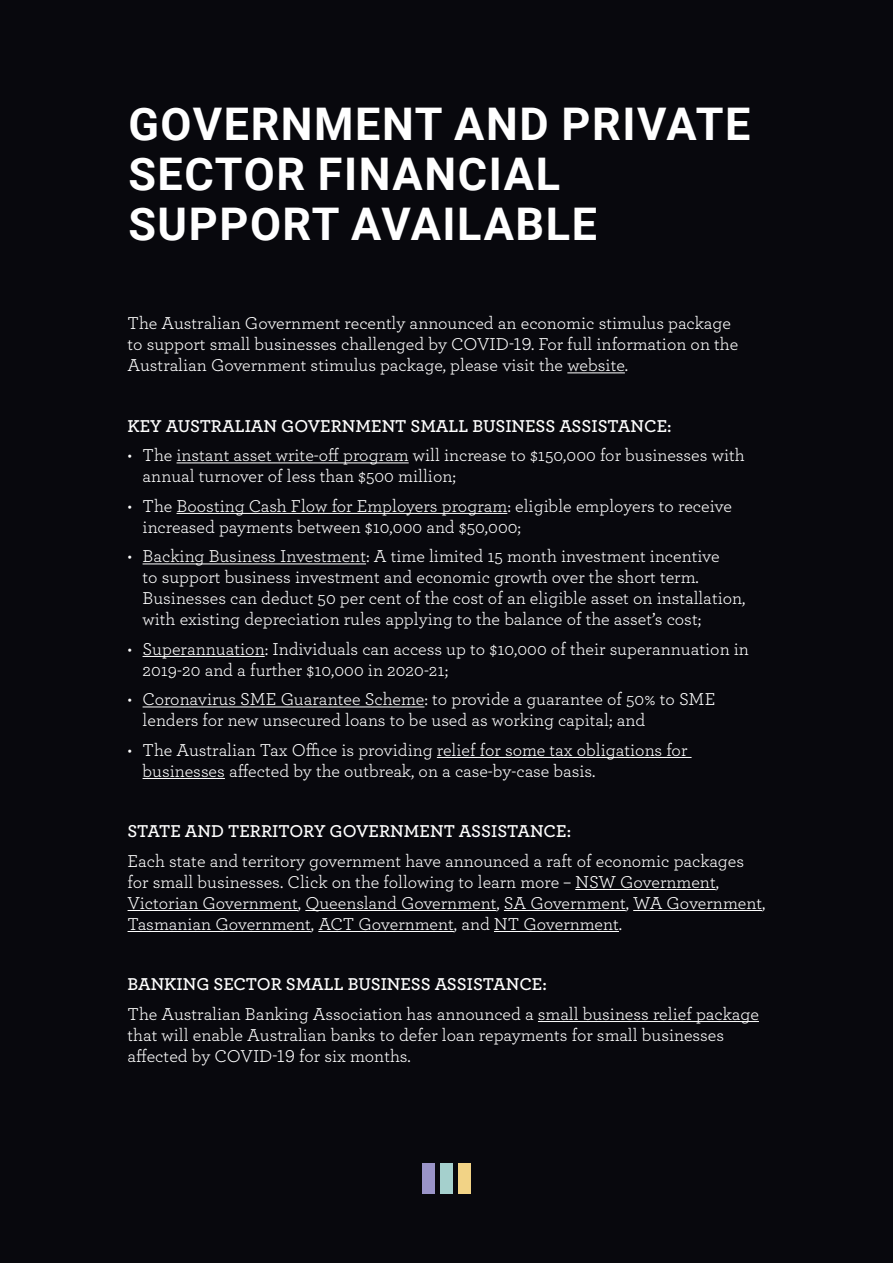
<style>
.page{position:relative;width:893px;height:1263px;background:#08080d}
.page>*{position:absolute;margin:0;border:0;box-sizing:border-box;transform-origin:0 0}
.Heading{font:700 45px/50.1px "Roboto";letter-spacing:.035em;color:#fff}
.Body_Text{font:18px/21px "Archer Pro";color:#fff}
.Body_Text-2{font:600 18px "Archer Pro";color:#fff}
</style>
<div class="page">
<div style="left:423px;top:1163px;width:12px;height:31px;background:#9a94c8"></div>
<div style="left:440px;top:1163px;width:12px;height:31px;background:#a5d0cd"></div>
<div style="left:458px;top:1163px;width:12px;height:31px;background:#f2d386"></div>
<hr style="left:567px;top:372px;width:58px;height:1px;background:#fff">
<hr style="left:177px;top:462px;width:232px;height:1px;background:#fff">
<hr style="left:177px;top:513px;width:330px;height:1px;background:#fff">
<hr style="left:143px;top:563px;width:223px;height:1px;background:#fff">
<hr style="left:143px;top:656px;width:122px;height:1px;background:#fff">
<hr style="left:143px;top:706px;width:281px;height:1px;background:#fff">
<hr style="left:437px;top:757px;width:255px;height:1px;background:#fff">
<hr style="left:143px;top:778px;width:82px;height:1px;background:#fff">
<hr style="left:575px;top:889px;width:141px;height:1px;background:#fff">
<hr style="left:128px;top:910px;width:170px;height:1px;background:#fff">
<hr style="left:305px;top:910px;width:191px;height:1px;background:#fff">
<hr style="left:504px;top:910px;width:122px;height:1px;background:#fff">
<hr style="left:633px;top:910px;width:129px;height:1px;background:#fff">
<hr style="left:128px;top:931px;width:183px;height:1px;background:#fff">
<hr style="left:318px;top:931px;width:136px;height:1px;background:#fff">
<hr style="left:494px;top:931px;width:125px;height:1px;background:#fff">
<hr style="left:538px;top:1021px;width:221px;height:1px;background:#fff">
<p class="Heading" style="left:128px;top:97px;width:624px">GOVERNMENT AND PRIVATE<br>SECTOR FINANCIAL<br>SUPPORT AVAILABLE</p>
<p class="Body_Text" style="left:128px;top:312px;width:612px">The Australian Government recently announced an economic stimulus package to support small businesses challenged by COVID-19. For full information on the<br>Australian Government stimulus package, please visit the website.</p>
<p class="Body_Text-2" style="left:128px;top:412px;width:545px">KEY AUSTRALIAN GOVERNMENT SMALL BUSINESS ASSISTANCE:</p>
<p class="Body_Text" style="left:143px;top:444px;width:604px;text-indent:-15px">• The instant asset write-off program will increase to $150,000 for businesses with annual turnover of less than $500 million;</p>
<p class="Body_Text" style="left:143px;top:494px;width:591px;text-indent:-15px">• The Boosting Cash Flow for Employers program: eligible employers to receive increased payments between $10,000 and $50,000;</p>
<p class="Body_Text" style="left:143px;top:545px;width:604px;text-indent:-15px">• Backing Business Investment: A time limited 15 month investment incentive<br>to support business investment and economic growth over the short term.<br>Businesses can deduct 50 per cent of the cost of an eligible asset on installation, with existing depreciation rules applying to the balance of the asset’s cost;</p>
<p class="Body_Text" style="left:143px;top:637px;width:608px;text-indent:-15px">• Superannuation: Individuals can access up to $10,000 of their superannuation in<br>2019-20 and a further $10,000 in 2020-21;</p>
<p class="Body_Text" style="left:143px;top:688px;width:574px;text-indent:-15px">• Coronavirus SME Guarantee Scheme: to provide a guarantee of 50% to SME lenders for new unsecured loans to be used as working capital; and</p>
<p class="Body_Text" style="left:143px;top:738px;width:546px;text-indent:-15px">• The Australian Tax Office is providing relief for some tax obligations for businesses affected by the outbreak, on a case-by-case basis.</p>
<p class="Body_Text-2" style="left:128px;top:818px;width:445px">STATE AND TERRITORY GOVERNMENT ASSISTANCE:</p>
<p class="Body_Text" style="left:128px;top:849px;width:639px">Each state and territory government have announced a raft of economic packages for small businesses. Click on the following to learn more – NSW Government, Victorian Government, Queensland Government, SA Government, WA Government, Tasmanian Government, ACT Government, and NT Government.</p>
<p class="Body_Text-2" style="left:128px;top:971px;width:421px">BANKING SECTOR SMALL BUSINESS ASSISTANCE:</p>
<p class="Body_Text" style="left:128px;top:1002px;width:633px">The Australian Banking Association has announced a small business relief package that will enable Australian banks to defer loan repayments for small businesses affected by COVID-19 for six months.</p>
</div>
